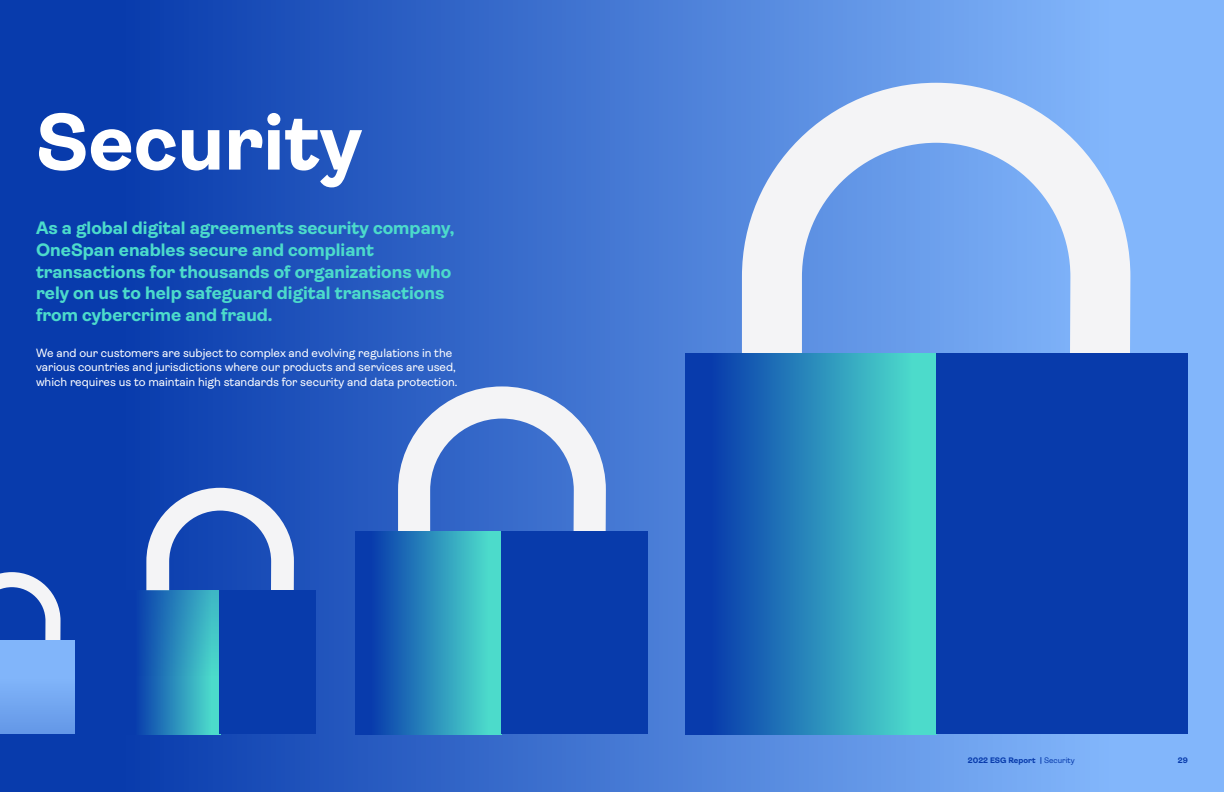
<style>
.page{position:relative;width:1224px;height:792px;background:#fff}
.page>*{position:absolute;margin:0;border:0;box-sizing:border-box;transform-origin:0 0}
.t1{font:700 80px "Ambit";color:#fff}
.t2{font:700 18px/21.6px "Ambit";color:#4cdbcb}
.t3{font:12px/14.4px "Ambit";color:#fff}
.t4{font:700 8px "Ambit";color:#083bab}
.s1{font-weight:400}
</style>
<div class="page">
<div style="left:0;top:0;width:1224px;height:792px;background:linear-gradient(to right,#0030a5,#8cc0ff)"></div>
<svg style="left:135px;top:476px;width:170px;height:115px"></svg>
<svg style="left:0;top:565px;width:68px;height:75px"></svg>
<svg style="left:125px;top:591px;width:94px;height:143px;background:#2683b9"></svg>
<div style="left:0;top:640px;width:75px;height:94px;background:linear-gradient(to bottom,#89bdff,#689cea)"></div>
<svg style="left:382px;top:370px;width:240px;height:162px"></svg>
<div style="left:219px;top:591px;width:97px;height:143px;background:#083bab"></div>
<div style="left:356px;top:532px;width:146px;height:202px;background:linear-gradient(to right,#012ca9,#51e7cd)"></div>
<div style="left:502px;top:532px;width:146px;height:202px;background:#083bab"></div>
<svg style="left:712px;top:53px;width:448px;height:301px"></svg>
<div style="left:685px;top:354px;width:252px;height:380px;background:linear-gradient(to right,#012ca9,#51e8cd)"></div>
<div style="left:937px;top:354px;width:251px;height:380px;background:#083bab"></div>
<h1 class="t1" style="left:36px;top:98px;width:327px">Security</h1>
<h2 class="t2" style="left:36px;top:218px;width:420px">As a global digital agreements security company, OneSpan enables secure and compliant transactions for thousands of organizations who rely on us to help safeguard digital transactions from cybercrime and fraud.</h2>
<p class="t3" style="left:36px;top:346px;width:423px">We and our customers are subject to complex and evolving regulations in the various countries and jurisdictions where our products and services are used, which requires us to maintain high standards for security and data protection.</p>
<p class="t4" style="left:968px;top:756px;width:108px">2022 ESG Report | <span class="s1">Security</span></p>
<p class="t4" style="left:1178px;top:756px;width:12px">29</p>
</div>
